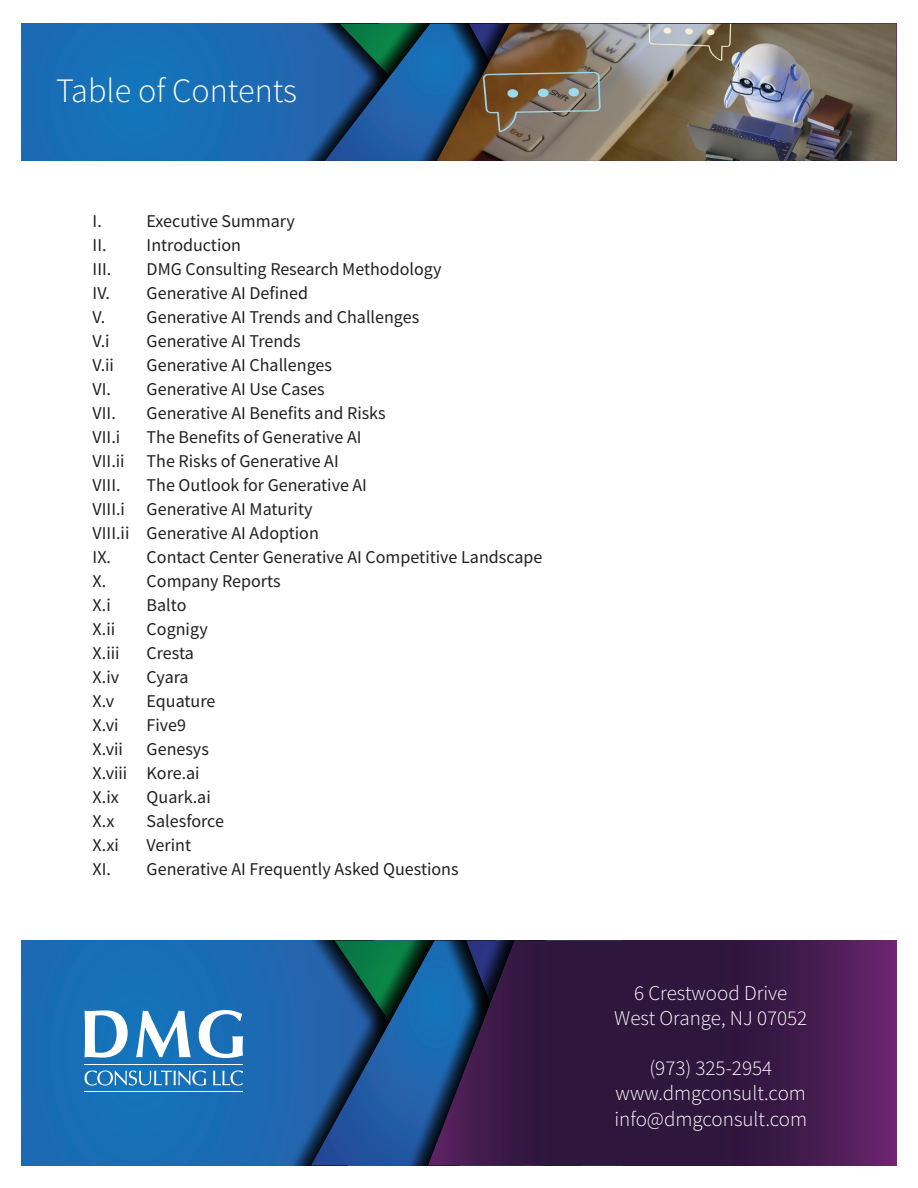
<style>
.page{position:relative;width:918px;height:1188px;background:#fff}
.page>*{position:absolute;margin:0;border:0;box-sizing:border-box;transform-origin:0 0}
.t1{font:300 34.2px "Source Sans Pro";color:#fff}
.t2{font:300 21px "Source Sans Pro";color:#fff}
.t3{font:18px "Source Sans Pro";color:#231f20}
</style>
<div class="page">
<div style="left:22px;top:24px;width:874px;height:137px;background:#186eb6"></div>
<div style="left:283px;top:24px;width:14px;height:137px;background:#2267b0"></div>
<svg style="left:297px;top:24px;width:140px;height:137px"></svg>
<img style="left:437px;top:24px;width:459px;height:137px">
<div style="left:22px;top:941px;width:874px;height:224px;background:#186fb6"></div>
<svg style="left:178px;top:941px;width:119px;height:224px"></svg>
<svg style="left:297px;top:941px;width:36px;height:224px"></svg>
<svg style="left:333px;top:941px;width:95px;height:224px"></svg>
<svg style="left:428px;top:941px;width:196px;height:224px;background:#2d224e"></svg>
<svg style="left:624px;top:941px;width:272px;height:224px;background:#3e1a49"></svg>
<hr style="left:85px;top:1091px;width:158px;height:1px;background:#fff">
<svg style="left:84px;top:1010px;width:44px;height:48px"></svg>
<svg style="left:136px;top:1011px;width:55px;height:46px"></svg>
<svg style="left:199px;top:1010px;width:44px;height:48px"></svg>
<svg style="left:85px;top:1070px;width:121px;height:16px"></svg>
<svg style="left:213px;top:1070px;width:30px;height:16px"></svg>
<hr style="left:85px;top:1064px;width:158px;height:1px;background:#fff">
<p class="t1" style="left:56px;top:70px;width:243px">Table of Contents</p>
<p class="t3" style="left:93px;top:209px;width:11px">I.</p>
<p class="t3" style="left:147px;top:209px;width:150px">Executive Summary</p>
<p class="t3" style="left:93px;top:233px;width:150px">II. Introduction</p>
<p class="t3" style="left:93px;top:257px;width:20px">III.</p>
<p class="t3" style="left:147px;top:257px;width:296px">DMG Consulting Research Methodology</p>
<p class="t3" style="left:93px;top:281px;width:217px">IV. Generative AI Defined</p>
<p class="t3" style="left:93px;top:305px;width:328px">V. Generative AI Trends and Challenges</p>
<p class="t3" style="left:93px;top:329px;width:19px">V.i</p>
<p class="t3" style="left:147px;top:329px;width:156px">Generative AI Trends</p>
<p class="t3" style="left:93px;top:353px;width:23px">V.ii</p>
<p class="t3" style="left:147px;top:353px;width:187px">Generative AI Challenges</p>
<p class="t3" style="left:93px;top:377px;width:233px">VI. Generative AI Use Cases</p>
<p class="t3" style="left:93px;top:401px;width:25px">VII.</p>
<p class="t3" style="left:147px;top:401px;width:241px">Generative AI Benefits and Risks</p>
<p class="t3" style="left:93px;top:425px;width:29px">VII.i</p>
<p class="t3" style="left:147px;top:425px;width:216px">The Benefits of Generative AI</p>
<p class="t3" style="left:93px;top:449px;width:248px">VII.ii The Risks of Generative AI</p>
<p class="t3" style="left:93px;top:473px;width:29px">VIII.</p>
<p class="t3" style="left:147px;top:473px;width:222px">The Outlook for Generative AI</p>
<p class="t3" style="left:93px;top:497px;width:221px">VIII.i Generative AI Maturity</p>
<p class="t3" style="left:93px;top:521px;width:228px">VIII.ii Generative AI Adoption</p>
<p class="t3" style="left:93px;top:545px;width:451px">IX. Contact Center Generative AI Competitive Landscape</p>
<p class="t3" style="left:93px;top:569px;width:190px">X. Company Reports</p>
<p class="t3" style="left:93px;top:593px;width:20px">X.i</p>
<p class="t3" style="left:147px;top:593px;width:41px">Balto</p>
<p class="t3" style="left:93px;top:617px;width:24px">X.ii</p>
<p class="t3" style="left:147px;top:617px;width:63px">Cognigy</p>
<p class="t3" style="left:93px;top:641px;width:29px">X.iii</p>
<p class="t3" style="left:147px;top:641px;width:49px">Cresta</p>
<p class="t3" style="left:93px;top:665px;width:28px">X.iv</p>
<p class="t3" style="left:147px;top:665px;width:44px">Cyara</p>
<p class="t3" style="left:93px;top:689px;width:23px">X.v</p>
<p class="t3" style="left:147px;top:689px;width:70px">Equature</p>
<p class="t3" style="left:93px;top:713px;width:27px">X.vi</p>
<p class="t3" style="left:147px;top:713px;width:41px">Five9</p>
<p class="t3" style="left:93px;top:737px;width:32px">X.vii</p>
<p class="t3" style="left:147px;top:737px;width:64px">Genesys</p>
<p class="t3" style="left:93px;top:761px;width:109px">X.viii Kore.ai</p>
<p class="t3" style="left:93px;top:785px;width:28px">X.ix</p>
<p class="t3" style="left:147px;top:785px;width:66px">Quark.ai</p>
<p class="t3" style="left:93px;top:809px;width:23px">X.x</p>
<p class="t3" style="left:147px;top:809px;width:79px">Salesforce</p>
<p class="t3" style="left:93px;top:833px;width:28px">X.xi</p>
<p class="t3" style="left:147px;top:833px;width:46px">Verint</p>
<p class="t3" style="left:93px;top:857px;width:368px">XI. Generative AI Frequently Asked Questions</p>
<p class="t2" style="left:634px;top:980px;width:155px">6 Crestwood Drive</p>
<p class="t2" style="left:614px;top:1005px;width:195px">West Orange, NJ 07052</p>
<p class="t2" style="left:649px;top:1055px;width:124px">(973) 325-2954</p>
<p class="t2" style="left:616px;top:1081px;width:192px">www.dmgconsult.com</p>
<p class="t2" style="left:614px;top:1106px;width:194px">info@dmgconsult.com</p>
</div>
